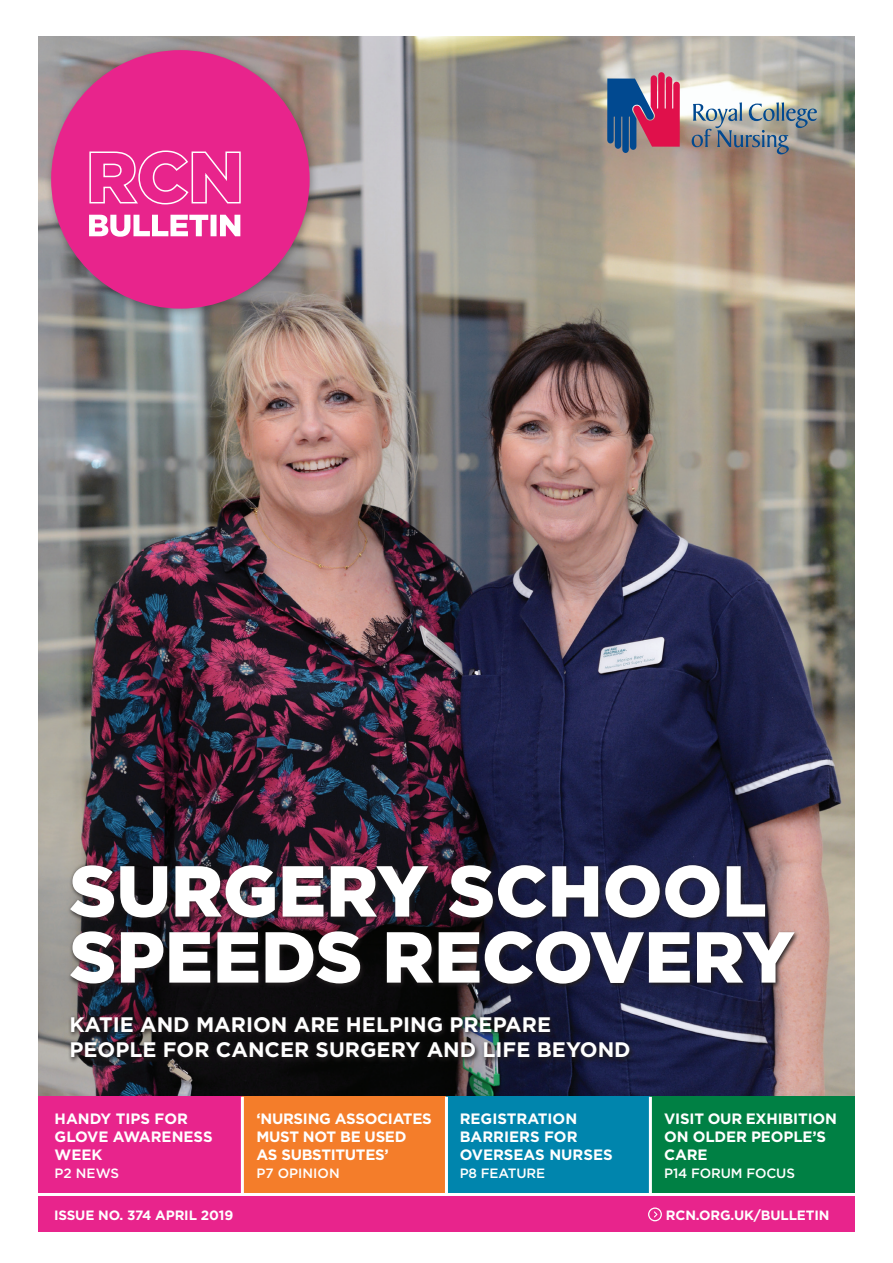
<style>
.page{position:relative;width:893px;height:1263px;background:#fff}
.page>*{position:absolute;margin:0;border:0;box-sizing:border-box;transform-origin:0 0}
.headline_title{font:900 72px/66px "Gotham";color:#fff}
.headline_page_number{font:700 21px/25.2px "Gotham";color:#fff}
.body_georgia{font:700 15px/18px "Gotham";letter-spacing:-.01em;color:#fff}
.footer_url{font:700 13.5px "Gotham";letter-spacing:-.01em;color:#fff}
.body_georgia-2{font:500 13.5px "Gotham";letter-spacing:-.01em;color:#fff}
</style>
<div class="page">
<img style="left:38px;top:36px;width:817px;height:1061px">
<svg style="left:607px;top:72px;width:73px;height:81px"></svg>
<img style="left:692px;top:102px;width:125px;height:52px">
<div style="left:44px;top:43px;width:275px;height:275px;background:#231f20;opacity:.4"></div>
<div style="left:51px;top:50px;width:259px;height:259px;background:#e8248c;border-radius:50%"></div>
<svg style="left:89px;top:215px;width:151px;height:22px"></svg>
<svg style="left:89px;top:150px;width:152px;height:55px"></svg>
<div style="left:38px;top:1097px;width:204px;height:96px;background:#e8248c"></div>
<div style="left:242px;top:1097px;width:204px;height:96px;background:#f47d2a"></div>
<div style="left:446px;top:1097px;width:204px;height:96px;background:#0085ad"></div>
<div style="left:651px;top:1097px;width:204px;height:96px;background:#008044"></div>
<div style="left:38px;top:1196px;width:817px;height:35px;background:#e8248c"></div>
<svg style="left:648px;top:1207px;width:14px;height:14px"></svg>
<hr style="left:241px;top:1097px;width:3px;height:98px;background:#fff">
<hr style="left:649px;top:1097px;width:3px;height:98px;background:#fff">
<hr style="left:445px;top:1097px;width:3px;height:96px;background:#fff">
<svg style="left:68px;top:862px;width:732px;height:128px"></svg>
<svg style="left:68px;top:1014px;width:567px;height:49px"></svg>
<p class="headline_title" style="left:69px;top:857px;width:727px">SURGERY SCHOOL<br>SPEEDS RECOVERY</p>
<p class="headline_page_number" style="left:69px;top:1012px;width:563px">KATIE AND MARION ARE HELPING PREPARE<br>PEOPLE FOR CANCER SURGERY AND LIFE BEYOND</p>
<p class="body_georgia" style="left:55px;top:1109px;width:159px">HANDY TIPS FOR<br>GLOVE AWARENESS<br>WEEK</p>
<p class="body_georgia-2" style="left:55px;top:1164px;width:66px">P2 NEWS</p>
<p class="body_georgia" style="left:256px;top:1110px;width:177px">‘NURSING ASSOCIATES<br>MUST NOT BE USED<br>AS SUBSTITUTES’</p>
<p class="body_georgia-2" style="left:256px;top:1164px;width:85px">P7 OPINION</p>
<p class="body_georgia" style="left:460px;top:1109px;width:154px">REGISTRATION<br>BARRIERS FOR<br>OVERSEAS NURSES</p>
<p class="body_georgia-2" style="left:460px;top:1164px;width:87px">P8 FEATURE</p>
<p class="body_georgia" style="left:664px;top:1109px;width:174px">VISIT OUR EXHIBITION<br>ON OLDER PEOPLE’S<br>CARE</p>
<p class="body_georgia-2" style="left:664px;top:1164px;width:132px">P14 FORUM FOCUS</p>
<p class="footer_url" style="left:54px;top:1206px;width:181px">ISSUE NO. 374 APRIL 2019</p>
<p class="footer_url" style="left:666px;top:1206px;width:165px">RCN.ORG.UK/BULLETIN</p>
</div>
